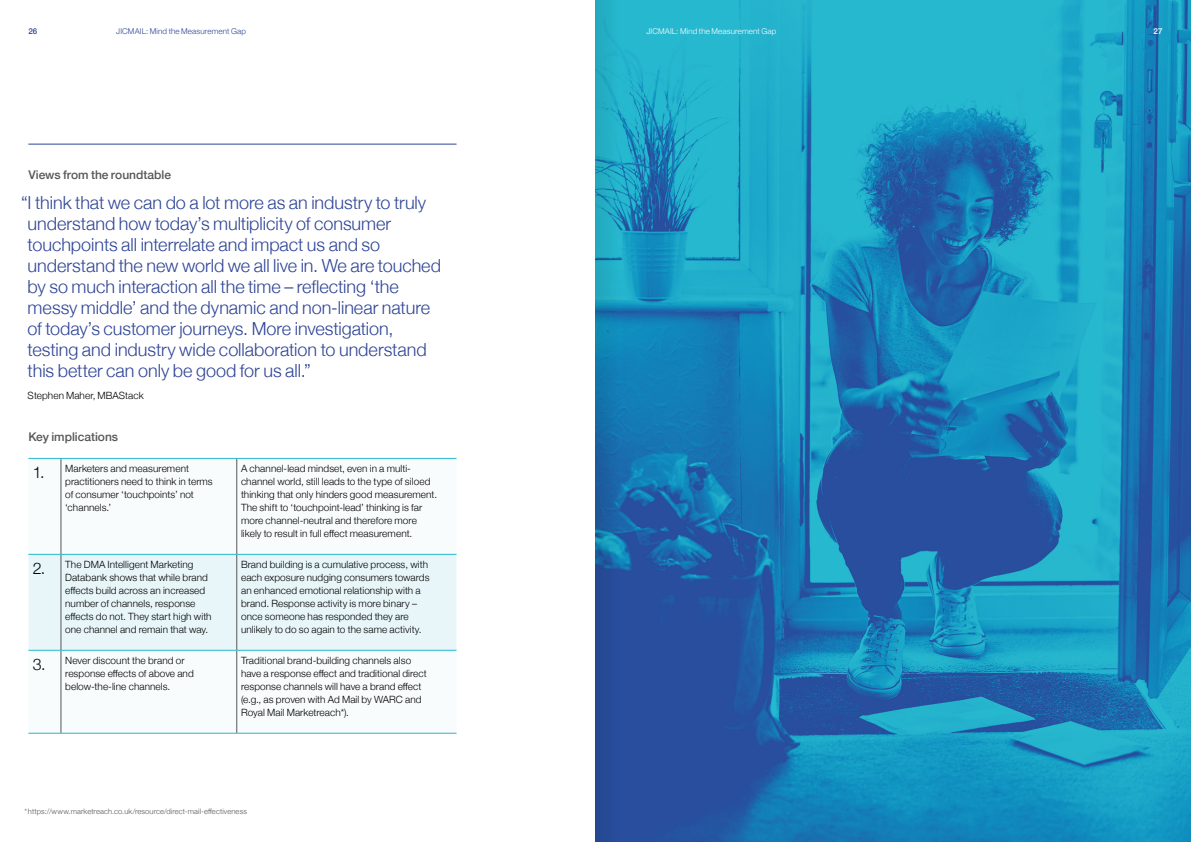
<style>
.page{position:relative;width:1191px;height:842px;background:#fff}
.page>*{position:absolute;margin:0;border:0;box-sizing:border-box;transform-origin:0 0}
.t1{font:300 18px/21px "Helvetica Neue";letter-spacing:-.005em;color:#2e4496}
.t2{font:500 12px "Helvetica Neue";color:#575756}
.t3{font:300 10px/13px "Helvetica Neue";letter-spacing:.005em;color:#000}
.t4{font:300 8px "Helvetica Neue";letter-spacing:.015em;color:#2e4496}
.t5{font:300 8px "Helvetica Neue";letter-spacing:.015em;color:#fff}
.t6{font:500 8px "Helvetica Neue";color:#2e4496}
.t7{font:500 8px "Helvetica Neue";color:#fff}
.t8{font:300 7.5px "Helvetica Neue";letter-spacing:.015em;color:#575756}
.s1{font-size:16px}
</style>
<div class="page">
<img style="left:639px;top:0;width:552px;height:842px">
<svg style="left:28px;top:459px;width:428px;height:274px"></svg>
<div style="left:28px;top:555px;width:428px;height:95px;background:#e9f6f9"></div>
<hr style="left:61px;top:459px;width:1px;height:95px;background:#575756">
<hr style="left:237px;top:459px;width:1px;height:95px;background:#575756">
<hr style="left:61px;top:555px;width:1px;height:95px;background:#575756">
<hr style="left:237px;top:555px;width:1px;height:95px;background:#575756">
<hr style="left:61px;top:650px;width:1px;height:83px;background:#575756">
<hr style="left:237px;top:650px;width:1px;height:83px;background:#575756">
<hr style="left:28px;top:458px;width:33px;height:1px;background:#29b8ce">
<hr style="left:61px;top:458px;width:176px;height:1px;background:#29b8ce">
<hr style="left:237px;top:458px;width:219px;height:1px;background:#29b8ce">
<hr style="left:28px;top:554px;width:33px;height:1px;background:#29b8ce">
<hr style="left:61px;top:554px;width:176px;height:1px;background:#29b8ce">
<hr style="left:237px;top:554px;width:219px;height:1px;background:#29b8ce">
<hr style="left:28px;top:650px;width:33px;height:1px;background:#29b8ce">
<hr style="left:61px;top:650px;width:176px;height:1px;background:#29b8ce">
<hr style="left:237px;top:650px;width:219px;height:1px;background:#29b8ce">
<hr style="left:28px;top:733px;width:33px;height:1px;background:#29b8ce">
<hr style="left:61px;top:733px;width:176px;height:1px;background:#29b8ce">
<hr style="left:237px;top:733px;width:219px;height:1px;background:#29b8ce">
<hr style="left:28px;top:144px;width:428px;height:1px;background:#2e4496">
<svg style="left:595px;top:0;width:44px;height:842px"></svg>
<p class="t6" style="left:28px;top:25px;width:11px">26</p>
<p class="t4" style="left:116px;top:25px;width:131px">JICMAIL: Mind the Measurement Gap</p>
<p class="t5" style="left:646px;top:25px;width:131px">JICMAIL: Mind the Measurement Gap</p>
<p class="t7" style="left:1153px;top:25px;width:10px">27</p>
<p class="t2" style="left:28px;top:165px;width:144px">Views from the roundtable</p>
<p class="t1" style="left:28px;top:190px;width:415px;text-indent:-7px">“I think that we can do a lot more as an industry to truly understand how today’s multiplicity of consumer touchpoints all interrelate and impact us and so understand the new world we all live in. We are touched by so much interaction all the time – reflecting ‘the messy middle’ and the dynamic and non-linear nature of today’s customer journeys. More investigation, testing and industry wide collaboration to understand this better can only be good for us all.”</p>
<p class="t3" style="left:28px;top:388px;width:117px">Stephen Maher, MBAStack</p>
<p class="t2" style="left:28px;top:427px;width:91px">Key implications</p>
<p class="t3" style="left:65px;top:461px;width:149px;text-indent:-33px"><span class="s1">1.</span> Marketers and measurement practitioners need to think in terms of consumer ‘touchpoints’ not ‘channels.’</p>
<p class="t3" style="left:241px;top:461px;width:198px">A channel-lead mindset, even in a multi&shy;channel world, still leads to the type of siloed thinking that only hinders good measurement.<br>The shift to ‘touchpoint-lead’ thinking is far more channel-neutral and therefore more likely to result in full effect measurement.</p>
<p class="t3" style="left:65px;top:557px;width:148px;text-indent:-33px"><span class="s1">2.</span> The DMA Intelligent Marketing<br>Databank shows that while brand effects build across an increased number of channels, response effects do not. They start high with one channel and remain that way.</p>
<p class="t3" style="left:241px;top:557px;width:190px">Brand building is a cumulative process, with each exposure nudging consumers towards an enhanced emotional relationship with a brand. Response activity is more binary – once someone has responded they are unlikely to do so again to the same activity.</p>
<p class="t3" style="left:65px;top:653px;width:130px;text-indent:-33px"><span class="s1">3.</span> Never discount the brand or response effects of above and below-the-line channels.</p>
<p class="t3" style="left:241px;top:653px;width:187px">Traditional brand-building channels also have a response effect and traditional direct response channels will have a brand effect (e.g., as proven with Ad Mail by WARC and Royal Mail Marketreach*).</p>
<p class="t8" style="left:25px;top:805px;width:224px">* https://www.marketreach.co.uk/resource/direct-mail-effectiveness</p>
</div>
